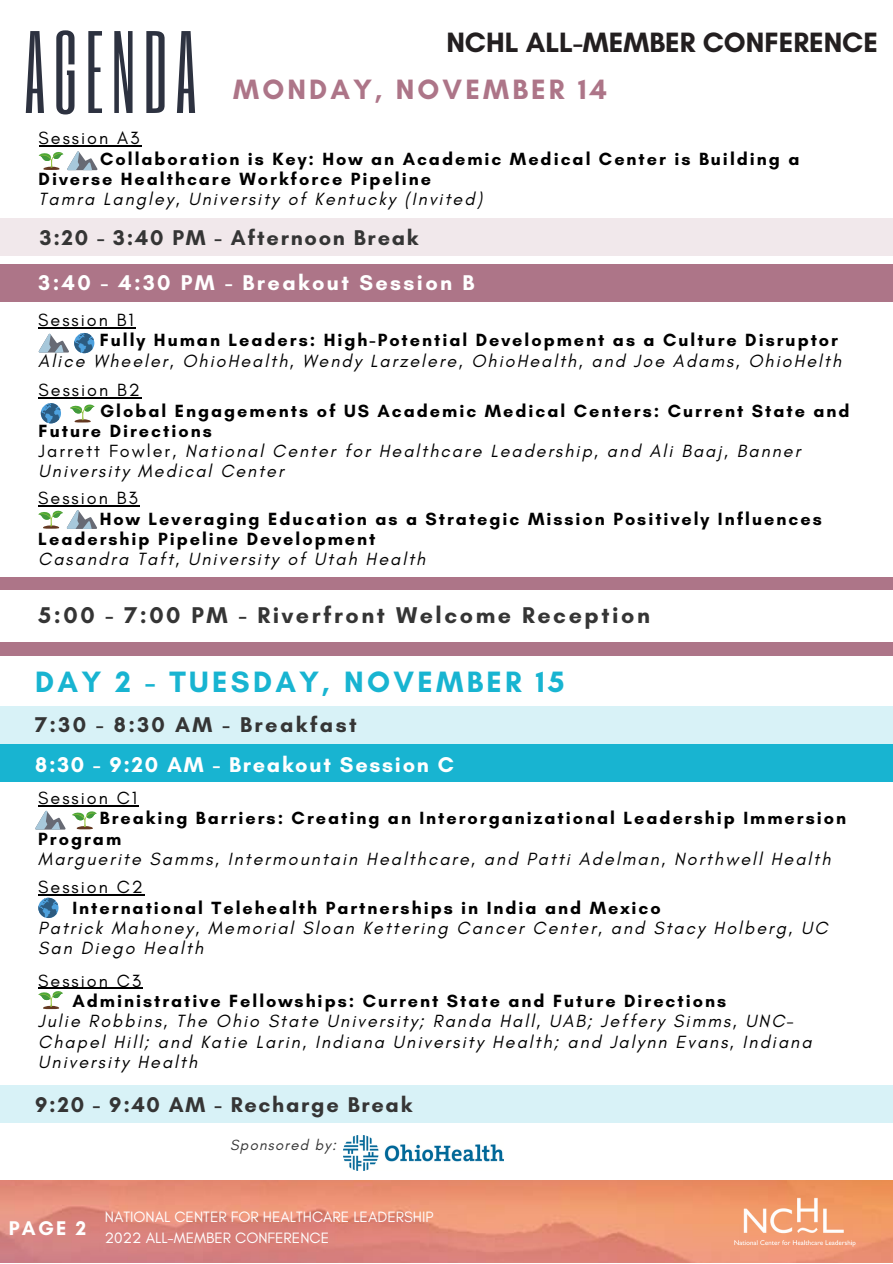
<style>
.page{position:relative;width:893px;height:1264px;background:#fff}
.page>*{position:absolute;margin:0;border:0;box-sizing:border-box;transform-origin:0 0}
.t1{font:97.05px "Six Caps";letter-spacing:.08em;color:#2d3240}
.t2{font:700 30px "Glacial Indifference";letter-spacing:.11em;color:#18b4d1}
.t3{font:700 28.5px "Glacial Indifference";color:#231f20}
.t4{font:700 28.5px "Glacial Indifference";letter-spacing:.11em;color:#ad7588}
.t5{font:700 23.25px "Glacial Indifference";letter-spacing:.11em;color:#353535}
.t6{font:700 21.75px "Glacial Indifference";letter-spacing:.095em;color:#fff}
.t7{font:700 21.75px "Glacial Indifference";letter-spacing:.08em;color:#353535}
.t8{font:700 21.75px "Glacial Indifference";letter-spacing:.11em;color:#353535}
.t9{font:700 20.25px "Glacial Indifference";color:#fff}
.t10{font:italic 18px/20.2px "Glacial Indifference";letter-spacing:.11em;color:#000}
.t11{font:700 18px/20.2px "Glacial Indifference";letter-spacing:.11em;color:#000}
.t12{font:18px "Glacial Indifference";letter-spacing:.11em;color:#000}
.t13{font:15.3px/21.3px "Glacial Indifference";color:#fff}
.t14{font:italic 15px "Glacial Indifference";letter-spacing:.08em;color:#353535}
.s1{font-weight:700;font-style:normal}
.s2{font-style:normal}
</style>
<div class="page">
<img style="left:0;top:1180px;width:892px;height:82px">
<img style="left:731px;top:1190px;width:128px;height:62px">
<hr style="left:39px;top:145px;width:102px;height:2px;background:#000">
<svg style="left:39px;top:151px;width:58px;height:19px"></svg>
<hr style="left:38px;top:505px;width:102px;height:1px;background:#000">
<svg style="left:38px;top:510px;width:59px;height:19px"></svg>
<hr style="left:38px;top:327px;width:98px;height:1px;background:#000">
<svg style="left:39px;top:333px;width:55px;height:20px"></svg>
<hr style="left:39px;top:397px;width:103px;height:1px;background:#000">
<svg style="left:70px;top:404px;width:25px;height:18px"></svg>
<svg style="left:41px;top:403px;width:19px;height:20px"></svg>
<hr style="left:38px;top:805px;width:101px;height:1px;background:#000">
<svg style="left:35px;top:810px;width:31px;height:19px"></svg>
<svg style="left:72px;top:811px;width:25px;height:18px"></svg>
<hr style="left:38px;top:987px;width:105px;height:2px;background:#000">
<svg style="left:38px;top:991px;width:25px;height:18px"></svg>
<hr style="left:38px;top:894px;width:107px;height:1px;background:#000">
<svg style="left:38px;top:897px;width:20px;height:21px"></svg>
<div style="left:0;top:577px;width:892px;height:78px;background:#ad7588"></div>
<div style="left:0;top:590px;width:892px;height:52px;background:#fff"></div>
<div style="left:0;top:706px;width:892px;height:37px;background:#d8f2f7"></div>
<div style="left:0;top:744px;width:892px;height:37px;background:#18b4d1"></div>
<div style="left:0;top:1085px;width:892px;height:37px;background:#d8f2f7"></div>
<div style="left:0;top:264px;width:892px;height:38px;background:#ad7588"></div>
<div style="left:0;top:219px;width:892px;height:37px;background:#f1e8eb"></div>
<img style="left:344px;top:1135px;width:159px;height:35px">
<h1 class="t1" style="left:24px;top:6px;width:174px">AGENDA</h1>
<h3 class="t3" style="left:446px;top:25px;width:433px">NCHL ALL-MEMBER CONFERENCE</h3>
<h3 class="t4" style="left:233px;top:72px;width:375px">MONDAY, NOVEMBER 14</h3>
<p class="t12" style="left:39px;top:127px;width:102px">Session A3</p>
<p class="t11" style="left:39px;top:148px;width:762px;text-indent:62px">Collaboration is Key: How an Academic Medical Center is Building a<br>Diverse Healthcare Workforce Pipeline</p>
<p class="t10" style="left:39px;top:189px;width:445px">Tamra Langley, University of Kentucky (Invited)</p>
<p class="t7" style="left:40px;top:224px;width:380px">3:20 - 3:40 PM - Afternoon Break</p>
<p class="t6" style="left:39px;top:269px;width:437px">3:40 - 4:30 PM - Breakout Session B</p>
<p class="t12" style="left:38px;top:309px;width:97px">Session B1</p>
<p class="t11" style="left:100px;top:330px;width:739px">Fully Human Leaders: High-Potential Development as a Culture Disruptor</p>
<p class="t10" style="left:38px;top:350px;width:804px">Alice Wheeler, OhioHealth, Wendy Larzelere, OhioHealth, and Joe Adams, OhioHelth</p>
<p class="t12" style="left:39px;top:379px;width:103px">Session B2</p>
<p class="t10" style="left:39px;top:400px;width:812px;text-indent:62px"><span class="s1">Global Engagements of US Academic Medical Centers: Current State and Future Directions<br></span><span class="s2">Jarrett Fowler</span>, National Center for Healthcare Leadership, and Ali Baaj, Banner University Medical Center</p>
<p class="t12" style="left:38px;top:487px;width:101px">Session B3</p>
<p class="t11" style="left:38px;top:508px;width:784px;text-indent:62px">How Leveraging Education as a Strategic Mission Positively Influences<br>Leadership Pipeline Development</p>
<p class="t10" style="left:38px;top:549px;width:388px">Casandra Taft, University of Utah Health</p>
<p class="t5" style="left:39px;top:601px;width:612px">5:00 - 7:00 PM - Riverfront Welcome Reception</p>
<h2 class="t2" style="left:35px;top:663px;width:530px">DAY 2 - TUESDAY, NOVEMBER 15</h2>
<p class="t8" style="left:35px;top:711px;width:323px">7:30 - 8:30 AM - Breakfast</p>
<p class="t6" style="left:35px;top:751px;width:420px">8:30 - 9:20 AM - Breakout Session C</p>
<p class="t12" style="left:38px;top:787px;width:100px">Session C1</p>
<p class="t11" style="left:38px;top:807px;width:809px;text-indent:62px">Breaking Barriers: Creating an Interorganizational Leadership Immersion<br>Program</p>
<p class="t10" style="left:38px;top:848px;width:793px">Marguerite Samms, Intermountain Healthcare, and Patti Adelman, Northwell Health</p>
<p class="t12" style="left:38px;top:876px;width:106px">Session C2</p>
<p class="t11" style="left:72px;top:897px;width:589px">International Telehealth Partnerships in India and Mexico</p>
<p class="t10" style="left:38px;top:917px;width:790px">Patrick Mahoney, Memorial Sloan Kettering Cancer Center, and Stacy Holberg, UC<br>San Diego Health</p>
<p class="t12" style="left:38px;top:969px;width:104px">Session C3</p>
<p class="t11" style="left:72px;top:990px;width:655px">Administrative Fellowships: Current State and Future Directions</p>
<p class="t10" style="left:38px;top:1010px;width:774px">Julie Robbins, The Ohio State University; Randa Hall, UAB; Jeffery Simms, UNC-<br>Chapel Hill; and Katie Larin, Indiana University Health; and Jalynn Evans, Indiana<br>University Health</p>
<p class="t7" style="left:35px;top:1090px;width:378px">9:20 - 9:40 AM - Recharge Break</p>
<p class="t14" style="left:230px;top:1135px;width:107px">Sponsored by:</p>
<p class="t9" style="left:9px;top:1215px;width:79px">PAGE 2</p>
<p class="t13" style="left:105px;top:1205px;width:330px">NATIONAL CENTER FOR HEALTHCARE LEADERSHIP<br>2022 ALL-MEMBER CONFERENCE</p>
</div>
